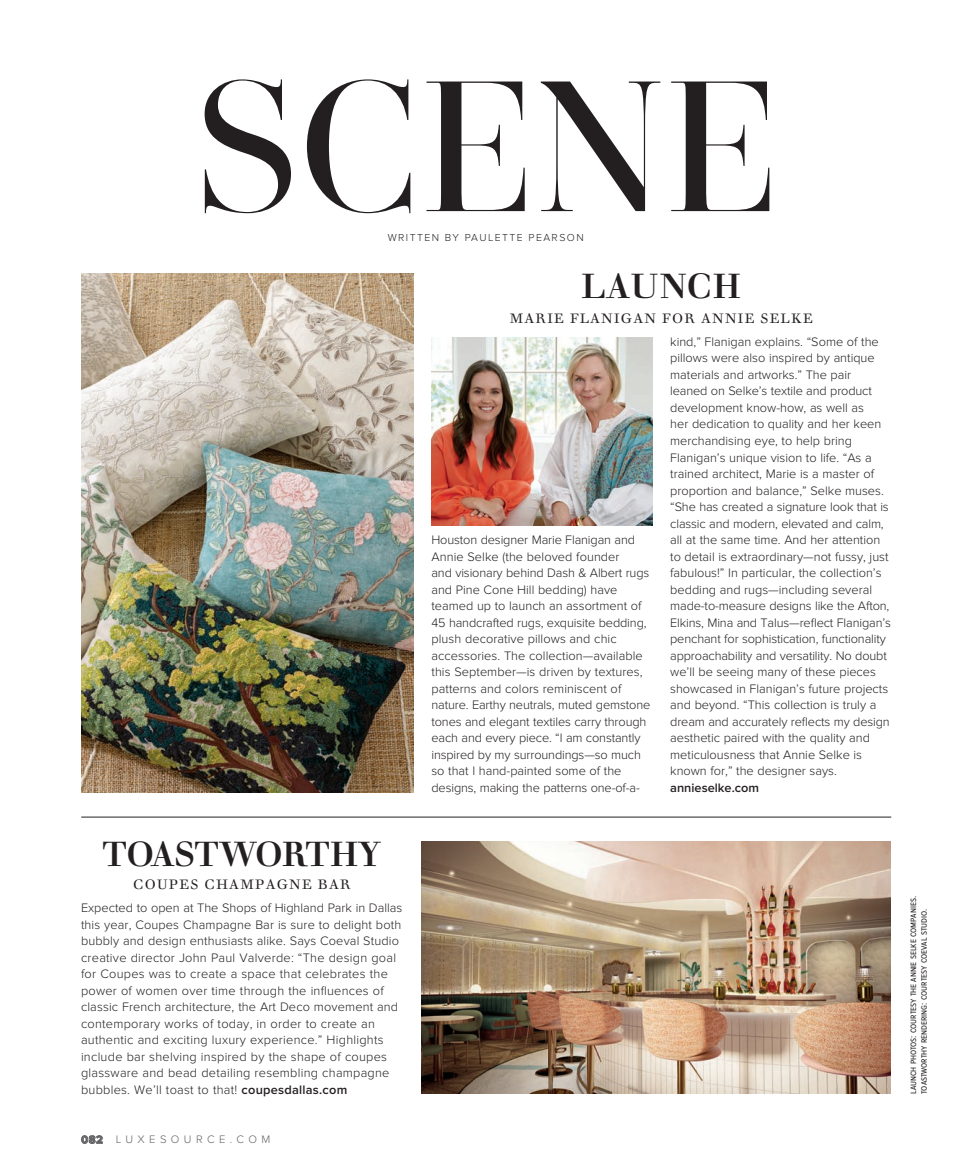
<style>
.page{position:relative;width:972px;height:1175px;background:#fff}
.page>*{position:absolute;margin:0;border:0;box-sizing:border-box;transform-origin:0 0}
.t1{font:190.5px "Zesta";letter-spacing:-.015em;color:#231f20}
.Scene_Hed_1{font:500 34.5px "Walbaum 18 pt";letter-spacing:-.015em;color:#231f20}
.Scene_Hed_1-2{font:500 34.5px "Walbaum 18 pt";letter-spacing:.01em;color:#231f20}
.Scene_Subhead{font:300 13.5px "Walbaum 12 pt";letter-spacing:.095em;color:#231f20}
.Scene_Body_Copy_1{font:300 12.75px/16.5px "Proxima Nova";color:#231f20}
.Scene_Body_Copy_1-2{font:300 12.75px/16.5px "Proxima Nova";letter-spacing:.02em;color:#231f20}
.t2{font:300 11.25px "Proxima Nova";letter-spacing:.39em;color:#636366}
.Byline{font:300 10.5px "Proxima Nova";letter-spacing:.14em;color:#231f20}
.t3{font:9.75px/10.5px "Proxima Nova Cond";color:#231f20}
.s1{font-weight:600}
.s2{font-family:"Proxima Nova A";font-weight:700}
</style>
<div class="page">
<img style="left:421px;top:842px;width:470px;height:252px">
<hr style="left:81px;top:816px;width:810px;height:1px;background:#231f20">
<img style="left:81px;top:273px;width:332px;height:519px">
<img style="left:431px;top:337px;width:221px;height:188px">
<p class="t1" style="left:191px;top:34px;width:592px">SCENE</p>
<p class="Byline" style="left:388px;top:231px;width:198px">WRITTEN BY PAULETTE PEARSON</p>
<p class="Scene_Hed_1-2" style="left:581px;top:257px;width:162px">LAUNCH</p>
<p class="Scene_Subhead" style="left:510px;top:305px;width:305px">MARIE FLANIGAN FOR ANNIE SELKE</p>
<p class="Scene_Hed_1" style="left:103px;top:826px;width:280px">TOASTWORTHY</p>
<p class="Scene_Subhead" style="left:133px;top:872px;width:219px">COUPES CHAMPAGNE BAR</p>
<p class="Scene_Body_Copy_1-2" style="left:81px;top:900px;width:323px">Expected to open at The Shops of Highland Park in Dallas this year, Coupes Champagne Bar is sure to delight both bubbly and design enthusiasts alike. Says Coeval Studio creative director John Paul Valverde: “The design goal for Coupes was to create a space that celebrates the power of women over time through the influences of classic French architecture, the Art Deco movement and contemporary works of today, in order to create an authentic and exciting luxury experience.” Highlights include bar shelving inspired by the shape of coupes glassware and bead detailing resembling champagne bubbles. We’ll toast to that! <span class="s1">coupesdallas.com</span></p>
<p class="t2" style="left:81px;top:1133px;width:191px"><span class="s2">082</span> LUXESOURCE.COM</p>
<p class="Scene_Body_Copy_1" style="left:431px;top:531px;width:220px">Houston designer Marie Flanigan and Annie Selke (the beloved founder<br>and visionary behind Dash &amp; Albert rugs and Pine Cone Hill bedding) have teamed up to launch an assortment of 45 handcrafted rugs, exquisite bedding, plush decorative pillows and chic accessories. The collection—available this September—is driven by textures, patterns and colors reminiscent of nature. Earthy neutrals, muted gemstone tones and elegant textiles carry through each and every piece. “I am constantly inspired by my surroundings—so much so that I hand-painted some of the designs, making the patterns one-of-a-</p>
<p class="Scene_Body_Copy_1" style="left:670px;top:333px;width:222px">kind,” Flanigan explains. “Some of the pillows were also inspired by antique materials and artworks.” The pair leaned on Selke’s textile and product development know-how, as well as<br>her dedication to quality and her keen merchandising eye, to help bring Flanigan’s unique vision to life. “As a trained architect, Marie is a master of proportion and balance,” Selke muses. “She has created a signature look that is classic and modern, elevated and calm, all at the same time. And her attention to detail is extraordinary—not fussy, just fabulous!” In particular, the collection’s bedding and rugs—including several made-to-measure designs like the Afton, Elkins, Mina and Talus—reflect Flanigan’s penchant for sophistication, functionality approachability and versatility. No doubt we’ll be seeing many of these pieces showcased in Flanigan’s future projects and beyond. “This collection is truly a dream and accurately reflects my design aesthetic paired with the quality and meticulousness that Annie Selke is known for,” the designer says. <span class="s1">annieselke.com</span></p>
<p class="t3" style="left:908px;top:1093px;width:199px;rotate:-90deg">launch photos: courtesy the annie selke companies. toastworthy rendering: courtesy coeval studio.</p>
</div>
